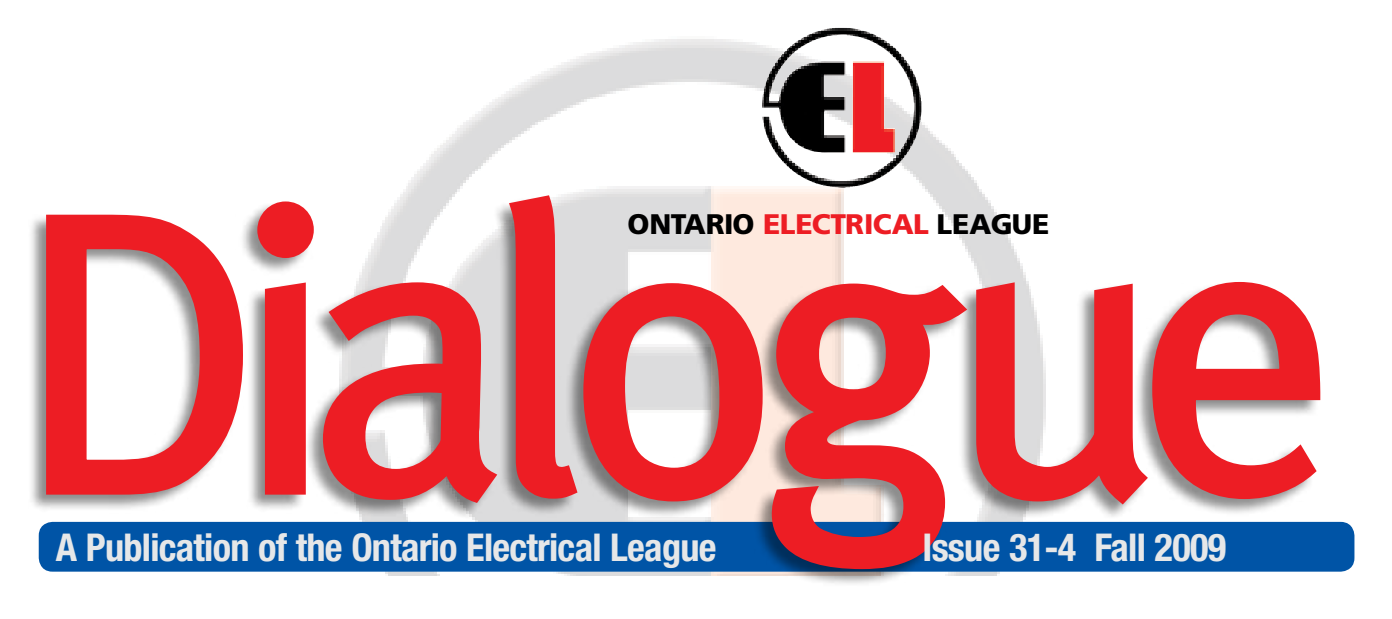
<style>
.page{position:relative;width:1392px;height:619px;background:#fff}
.page>*{position:absolute;margin:0;border:0;box-sizing:border-box;transform-origin:0 0}
.t1{font:400px "Meta";letter-spacing:-.06em;color:#ed1d24}
.t2{font:700 condensed 38.4px "Helvetica Neue";letter-spacing:-.02em;color:#e6e7e8}
.t3{font:900 28.4px "Frutiger LT Std";letter-spacing:-.02em;color:#000}
.s1{color:#ed1d24}
</style>
<div class="page">
<img style="left:400px;top:27px;width:585px;height:168px">
<div style="left:39px;top:521px;width:1315px;height:50px;background:#0054a6;border-radius:14px"></div>
<div style="left:28px;top:195px;width:1292px;height:392px;background:#000;opacity:.45"></div>
<svg style="left:42px;top:210px;width:205px;height:288px"></svg>
<svg style="left:253px;top:197px;width:65px;height:301px"></svg>
<svg style="left:319px;top:278px;width:184px;height:229px"></svg>
<svg style="left:504px;top:191px;width:78px;height:311px;background:#b89193"></svg>
<svg style="left:579px;top:279px;width:187px;height:226px;background:#cb9f9f"></svg>
<svg style="left:768px;top:279px;width:205px;height:293px"></svg>
<svg style="left:972px;top:277px;width:181px;height:232px"></svg>
<svg style="left:1148px;top:278px;width:173px;height:224px"></svg>
<img style="left:762px;top:28px;width:83px;height:124px">
<h1 class="t1" style="left:14px;top:120px;width:1323px">Dialogue</h1>
<p class="t3" style="left:627px;top:207px;width:423px">ONTARIO <span class="s1">ELECTRICAL</span> LEAGUE</p>
<p class="t2" style="left:56px;top:524px;width:662px">A Publication of the Ontario Electrical League</p>
<p class="t2" style="left:922px;top:524px;width:305px">Issue 31-4 Fall 2009</p>
</div>
